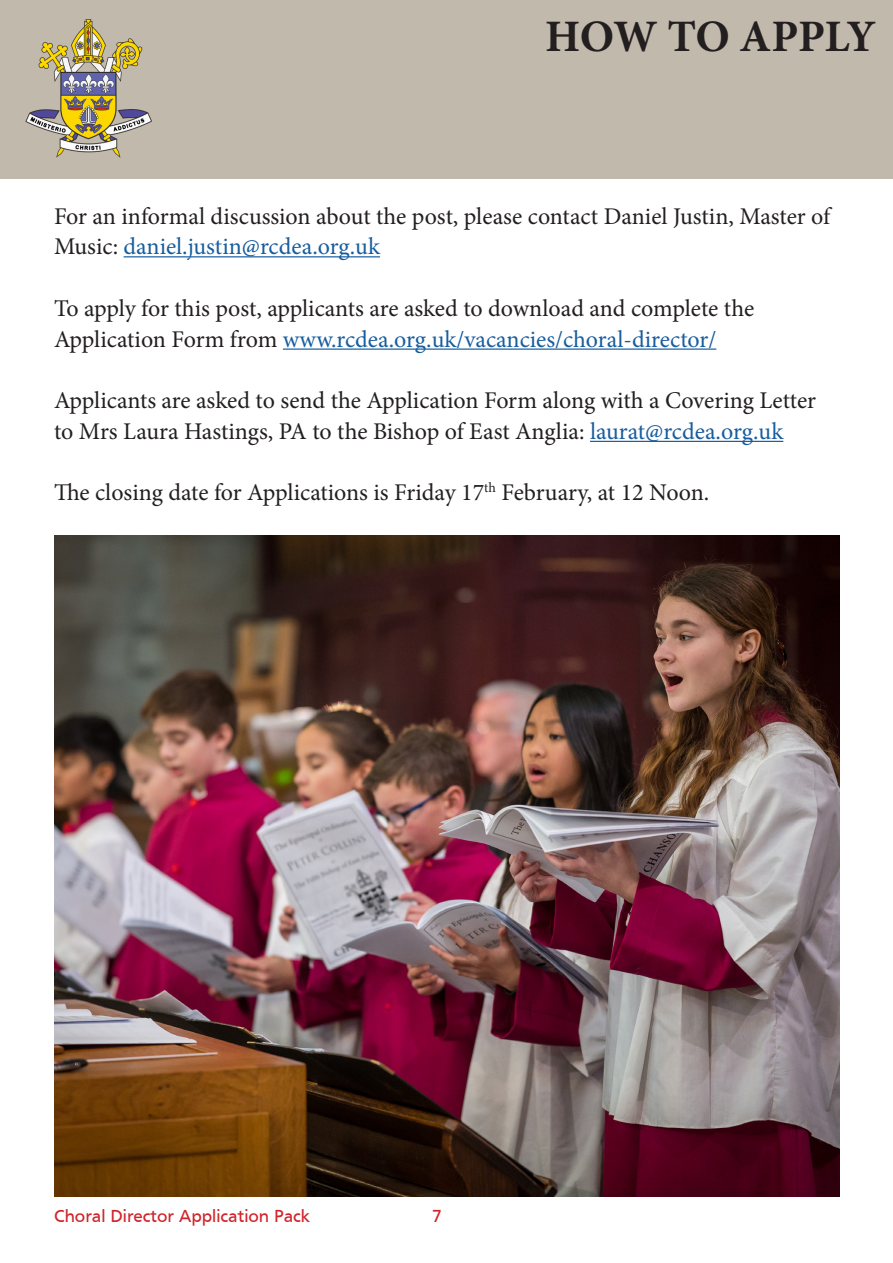
<style>
.page{position:relative;width:893px;height:1263px;background:#fff}
.page>*{position:absolute;margin:0;border:0;box-sizing:border-box;transform-origin:0 0}
.t1{font:700 45px "Minion Pro";letter-spacing:-.01em;color:#231f20}
.t2{font:24px/30.8px "Minion Pro";letter-spacing:-.005em;color:#231f20}
.t3{font:18px "Frutiger";color:#d1232a}
.s1{color:#175d9e}
</style>
<div class="page">
<div style="left:0;top:0;width:893px;height:178px;background:#c1b9ac"></div>
<img style="left:25px;top:19px;width:127px;height:139px">
<hr style="left:124px;top:256px;width:256px;height:1px;background:#175d9e">
<hr style="left:283px;top:348px;width:433px;height:2px;background:#175d9e">
<hr style="left:590px;top:441px;width:193px;height:1px;background:#175d9e">
<img style="left:54px;top:535px;width:785px;height:661px">
<p class="t1" style="left:545px;top:5px;width:332px">HOW TO APPLY</p>
<p class="t2" style="left:54px;top:201px;width:778px">For an informal discussion about the post, please contact Daniel Justin, Master of<br>Music: <span class="s1">daniel.justin@rcdea.org.uk</span></p>
<p class="t2" style="left:54px;top:293px;width:702px">To apply for this post, applicants are asked to download and complete the<br>Application Form from <span class="s1">www.rcdea.org.uk/vacancies/choral-director/</span></p>
<p class="t2" style="left:54px;top:385px;width:764px">Applicants are asked to send the Application Form along with a Covering Letter to Mrs Laura Hastings, PA to the Bishop of East Anglia: <span class="s1">laurat@rcdea.org.uk</span></p>
<p class="t2" style="left:54px;top:477px;width:657px">The closing date for Applications is Friday 17<sup>th</sup> February, at 12 Noon.</p>
<p class="t3" style="left:54px;top:1206px;width:257px">Choral Director Application Pack</p>
<p class="t3" style="left:432px;top:1206px;width:11px">7</p>
</div>
